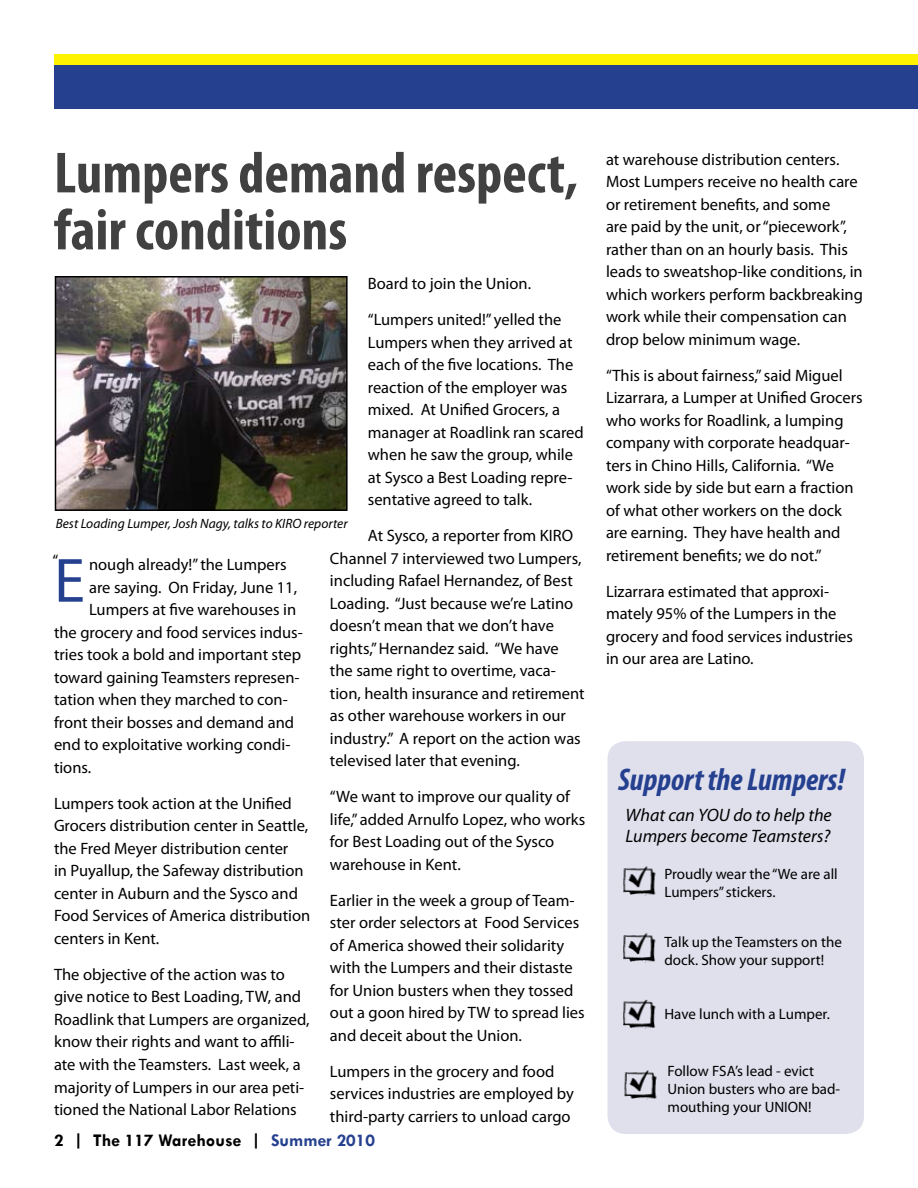
<style>
.page{position:relative;width:918px;height:1188px;background:#fff}
.page>*{position:absolute;margin:0;border:0;box-sizing:border-box;transform-origin:0 0}
.t1{font:63px "Myriad Pro";color:#25408f}
.t2{font:700 condensed 58.5px/57px "Myriad Pro";color:#414142}
.t3{font:italic 700 condensed 31.5px "Myriad Pro";color:#25408f}
.t4{font:italic 18px/21.6px "Myriad Pro";color:#000}
.t5{font:700 18px "Tw Cen";color:#000}
.t6{font:16.5px/22.5px "Myriad Pro";color:#000}
.t7{font:15px/18px "Myriad Pro";color:#000}
.t8{font:italic 13.5px "Myriad Pro";color:#000}
.s1{color:#25408f}
</style>
<div class="page">
<div style="left:54px;top:54px;width:864px;height:12px;background:#fff200"></div>
<div style="left:54px;top:65px;width:864px;height:44px;background:#25408f"></div>
<img style="left:58px;top:279px;width:287px;height:229px">
<div style="left:55px;top:276px;width:293px;height:235px;border:2px solid #000"></div>
<div style="left:608px;top:741px;width:256px;height:393px;background:#e0e0ed;border-radius:18px"></div>
<img style="left:623px;top:866px;width:33px;height:30px">
<img style="left:624px;top:1070px;width:33px;height:30px">
<img style="left:623px;top:933px;width:33px;height:30px">
<img style="left:623px;top:999px;width:33px;height:30px">
<h2 class="t2" style="left:54px;top:143px;width:525px">Lumpers demand respect, fair conditions</h2>
<p class="t6" style="left:606px;top:148px;width:258px">at warehouse distribution centers.<br>Most Lumpers receive no health care or retirement benefits, and some<br>are paid by the unit, or “piecework”, rather than on an hourly basis. This leads to sweatshop-like conditions, in which workers perform backbreaking work while their compensation can drop below minimum wage.</p>
<p class="t6" style="left:606px;top:364px;width:258px">“This is about fairness,” said Miguel Lizarrara, a Lumper at Unified Grocers who works for Roadlink, a lumping company with corporate headquar&shy;ters in Chino Hills, California. “We work side by side but earn a fraction of what other workers on the dock are earning. They have health and retirement benefits; we do not.”</p>
<p class="t6" style="left:606px;top:580px;width:249px">Lizarrara estimated that approxi&shy;mately 95% of the Lumpers in the grocery and food services industries in our area are Latino.</p>
<p class="t6" style="left:368px;top:265px;width:195px;line-height:36px">Board to join the Union. “Lumpers united!” yelled the</p>
<p class="t6" style="left:368px;top:331px;width:218px">Lumpers when they arrived at each of the five locations. The reaction of the employer was mixed. At Unified Grocers, a manager at Roadlink ran scared when he saw the group, while at Sysco a Best Loading repre&shy;sentative agreed to talk.</p>
<p class="t6" style="left:330px;top:524px;width:256px;text-indent:38px">At Sysco, a reporter from KIRO Channel 7 interviewed two Lumpers, including Rafael Hernandez, of Best Loading. “Just because we’re Latino doesn’t mean that we don’t have rights,” Hernandez said. “We have the same right to overtime, vaca&shy;tion, health insurance and retirement as other warehouse workers in our industry.” A report on the action was televised later that evening.</p>
<p class="t6" style="left:330px;top:785px;width:257px">“We want to improve our quality of life,” added Arnulfo Lopez, who works for Best Loading out of the Sysco warehouse in Kent.</p>
<p class="t6" style="left:330px;top:889px;width:256px">Earlier in the week a group of Team&shy;ster order selectors at Food Services of America showed their solidarity with the Lumpers and their distaste for Union busters when they tossed out a goon hired by TW to spread lies and deceit about the Union.</p>
<p class="t6" style="left:330px;top:1060px;width:245px">Lumpers in the grocery and food services industries are employed by third-party carriers to unload cargo</p>
<p class="t8" style="left:56px;top:516px;width:293px">Best Loading Lumper, Josh Nagy, talks to KIRO reporter</p>
<p class="t6" style="left:52px;top:549px;width:7px">“</p>
<p class="t6" style="left:89px;top:553px;width:199px">nough already!” the Lumpers</p>
<p class="t6" style="left:89px;top:576px;width:210px">are saying. On Friday, June 11,</p>
<p class="t6" style="left:89px;top:598px;width:209px">Lumpers at five warehouses in</p>
<p class="t6" style="left:54px;top:621px;width:250px">the grocery and food services indus-</p>
<p class="t6" style="left:54px;top:643px;width:249px">tries took a bold and important step</p>
<p class="t6" style="left:54px;top:666px;width:247px">toward gaining Teamsters represen-</p>
<p class="t6" style="left:54px;top:688px;width:235px">tation when they marched to con-</p>
<p class="t6" style="left:54px;top:711px;width:242px">front their bosses and demand and</p>
<p class="t6" style="left:54px;top:733px;width:238px">end to exploitative working condi-</p>
<p class="t6" style="left:54px;top:756px;width:39px">tions.</p>
<p class="t6" style="left:54px;top:792px;width:258px">Lumpers took action at the Unified Grocers distribution center in Seattle, the Fred Meyer distribution center<br>in Puyallup, the Safeway distribution center in Auburn and the Sysco and Food Services of America distribution centers in Kent.</p>
<p class="t6" style="left:54px;top:963px;width:257px">The objective of the action was to give notice to Best Loading, TW, and Roadlink that Lumpers are organized, know their rights and want to affili&shy;ate with the Teamsters. Last week, a majority of Lumpers in our area peti&shy;tioned the National Labor Relations</p>
<h1 class="t1" style="left:54px;top:542px;width:32px">E</h1>
<h3 class="t3" style="left:618px;top:760px;width:228px">Support the Lumpers!</h3>
<p class="t4" style="left:626px;top:803px;width:208px">What can YOU do to help the<br>Lumpers become Teamsters?</p>
<p class="t7" style="left:664px;top:865px;width:175px">Proudly wear the “We are all<br>Lumpers” stickers.</p>
<p class="t7" style="left:664px;top:933px;width:179px">Talk up the Teamsters on the dock. Show your support!</p>
<p class="t7" style="left:664px;top:1004px;width:167px">Have lunch with a Lumper.</p>
<p class="t7" style="left:668px;top:1061px;width:174px">Follow FSA’s lead - evict<br>Union busters who are bad&shy;mouthing your UNION!</p>
<p class="t5" style="left:54px;top:1130px;width:322px">2 | The 117 Warehouse | <span class="s1">Summer 2010</span></p>
</div>
